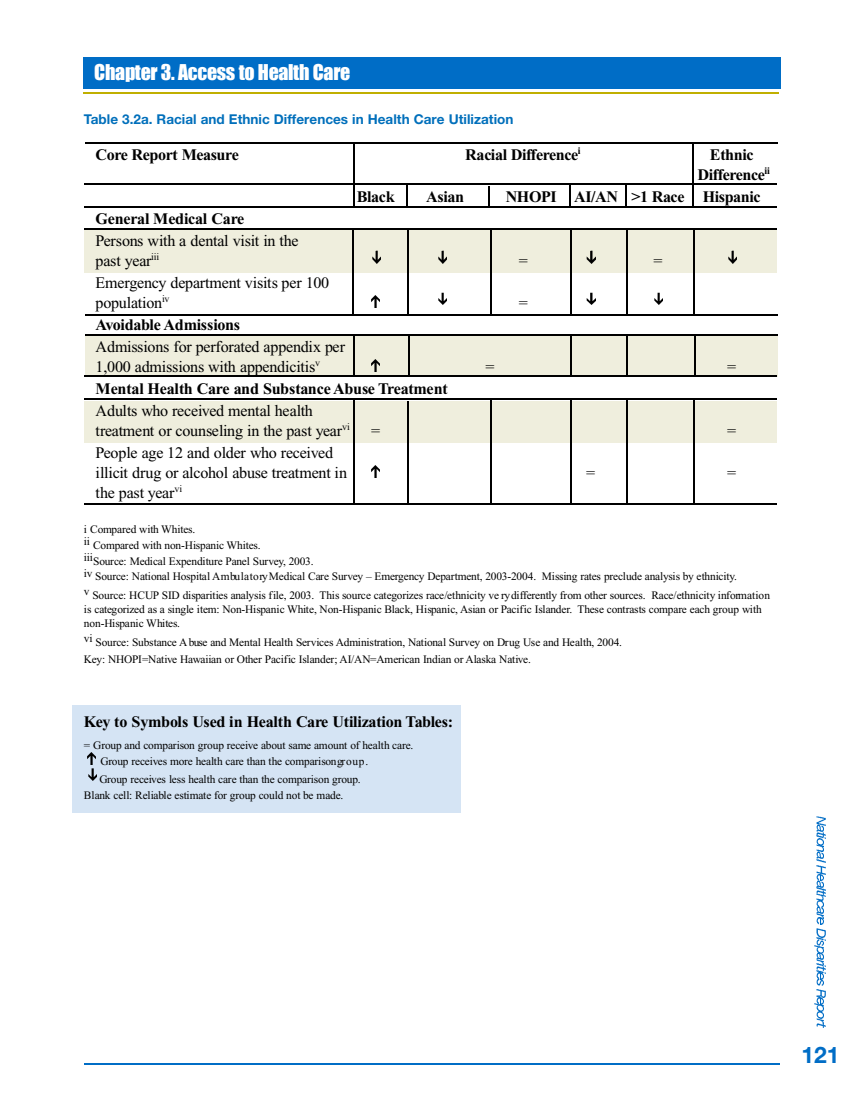
<style>
.page{position:relative;width:863px;height:1102px;background:#fff}
.page>*{position:absolute;margin:0;border:0;box-sizing:border-box;transform-origin:0 0}
.t1{font:700 22.8px "Helvetica Neue";color:#006dc6}
.t2{font:19.95px "Impact";letter-spacing:-.015em;color:#fff}
.t3{font:16.05px/20.2px "Times New Roman";letter-spacing:-.015em;color:#000}
.t4{font:700 16.05px/20.2px "Times New Roman";letter-spacing:-.02em;color:#000;text-align:center}
.t5{font:700 13.5px "Helvetica Neue";color:#006fbb}
.t6{font:11.4px/15.8px "Times New Roman";letter-spacing:-.02em;color:#000}
</style>
<div class="page">
<div style="left:72px;top:705px;width:389px;height:107px;background:#d5e4f4"></div>
<div style="left:84px;top:230px;width:693px;height:42px;background:#efeedd"></div>
<div style="left:84px;top:400px;width:693px;height:42px;background:#efeedd"></div>
<div style="left:85px;top:336px;width:693px;height:40px;background:#efeedd"></div>
<hr style="left:84px;top:375px;width:692px;height:1px;background:#000">
<hr style="left:84px;top:503px;width:693px;height:1px;background:#000">
<hr style="left:86px;top:142px;width:692px;height:1px;background:#000">
<hr style="left:85px;top:184px;width:692px;height:1px;background:#000">
<hr style="left:85px;top:314px;width:693px;height:1px;background:#000">
<hr style="left:84px;top:207px;width:693px;height:1px;background:#000">
<hr style="left:85px;top:228px;width:692px;height:2px;background:#000">
<hr style="left:86px;top:334px;width:692px;height:2px;background:#000">
<hr style="left:84px;top:398px;width:692px;height:1px;background:#000">
<hr style="left:353px;top:144px;width:1px;height:63px;background:#000">
<svg style="left:406px;top:183px;width:1px;height:24px"></svg>
<svg style="left:489px;top:186px;width:1px;height:21px"></svg>
<svg style="left:569px;top:185px;width:1px;height:22px"></svg>
<svg style="left:625px;top:185px;width:1px;height:22px"></svg>
<hr style="left:692px;top:144px;width:2px;height:63px;background:#000">
<hr style="left:353px;top:229px;width:1px;height:85px;background:#000">
<hr style="left:407px;top:230px;width:2px;height:85px;background:#000">
<hr style="left:490px;top:229px;width:1px;height:86px;background:#000">
<hr style="left:570px;top:229px;width:2px;height:85px;background:#000">
<hr style="left:626px;top:230px;width:1px;height:84px;background:#000">
<hr style="left:693px;top:229px;width:2px;height:86px;background:#000">
<hr style="left:353px;top:400px;width:1px;height:103px;background:#000">
<hr style="left:407px;top:400px;width:2px;height:104px;background:#000">
<hr style="left:490px;top:400px;width:2px;height:104px;background:#000">
<hr style="left:570px;top:400px;width:2px;height:102px;background:#000">
<hr style="left:626px;top:400px;width:2px;height:103px;background:#000">
<hr style="left:694px;top:400px;width:1px;height:104px;background:#000">
<hr style="left:353px;top:335px;width:1px;height:40px;background:#000">
<hr style="left:408px;top:335px;width:1px;height:40px;background:#000">
<hr style="left:571px;top:335px;width:1px;height:40px;background:#000">
<hr style="left:627px;top:335px;width:1px;height:40px;background:#000">
<hr style="left:694px;top:335px;width:1px;height:40px;background:#000">
<svg style="left:87px;top:752px;width:10px;height:28px"></svg>
<svg style="left:371px;top:465px;width:8px;height:12px"></svg>
<svg style="left:371px;top:359px;width:8px;height:12px"></svg>
<svg style="left:654px;top:292px;width:9px;height:13px"></svg>
<svg style="left:586px;top:292px;width:9px;height:13px"></svg>
<svg style="left:438px;top:292px;width:8px;height:13px"></svg>
<svg style="left:371px;top:295px;width:8px;height:12px"></svg>
<svg style="left:728px;top:251px;width:8px;height:12px"></svg>
<svg style="left:586px;top:251px;width:9px;height:12px"></svg>
<svg style="left:438px;top:251px;width:8px;height:12px"></svg>
<svg style="left:372px;top:251px;width:8px;height:12px"></svg>
<svg style="left:814px;top:816px;width:12px;height:210px"></svg>
<hr style="left:84px;top:92px;width:695px;height:1px;background:#c0af00">
<hr style="left:84px;top:1062px;width:695px;height:2px;background:#006dc6">
<div style="left:84px;top:57px;width:694px;height:32px;background:#006dc6"></div>
<h2 class="t2" style="left:94px;top:60px;width:258px">Chapter 3. Access to Health Care</h2>
<h2 class="t2" style="left:91px;top:60px;width:83px">H ig h lig h t s</h2>
<p class="t5" style="left:84px;top:114px;width:431px">Table 3.2a. Racial and Ethnic Differences in Health Care Utilization</p>
<h3 class="t4" style="left:96px;top:146px;width:145px">C o re Report Measure</h3>
<h3 class="t4" style="left:465px;top:146px;width:117px">Racial Differe n c e<sup>i</sup></h3>
<h3 class="t4" style="left:697px;top:146px;width:74px">Ethnic<br>D iffe re n c e<sup>ii</sup></h3>
<h3 class="t4" style="left:357px;top:188px;width:39px">B la c k</h3>
<h3 class="t4" style="left:426px;top:188px;width:39px">A sia n</h3>
<h3 class="t4" style="left:506px;top:188px;width:256px">N H O P I AI/AN &gt;1 Race H isp a n ic</h3>
<h3 class="t4" style="left:96px;top:210px;width:150px">G e n e ral Medical Care</h3>
<h3 class="t3" style="left:96px;top:232px;width:205px;line-height:19.8px">Persons with a dental visit in the past ye a r<sup>iii</sup></h3>
<h3 class="t3" style="left:519px;top:252px;width:11px">=</h3>
<h3 class="t3" style="left:653px;top:252px;width:11px">=</h3>
<h3 class="t3" style="left:96px;top:274px;width:235px">E m e rg e n cy department visits per 100 p o p u la tio n<sup>iv</sup></h3>
<h3 class="t4" style="left:96px;top:316px;width:146px">Avo id able Admissions</h3>
<h3 class="t3" style="left:96px;top:338px;width:251px">Admissions for perforated appendix per<br>1,000 admissions with appendicitis<sup>v</sup></h3>
<h3 class="t3" style="left:519px;top:294px;width:11px">=</h3>
<h3 class="t3" style="left:485px;top:358px;width:11px">=</h3>
<h3 class="t3" style="left:727px;top:358px;width:11px">=</h3>
<h3 class="t4" style="left:96px;top:380px;width:354px">Mental Health Care and Substance A buse Treatment</h3>
<h3 class="t3" style="left:96px;top:401px;width:256px">Adults who received mental health treatment or counseling in the past ye a r<sup>v</sup> <sup>i</sup></h3>
<h3 class="t3" style="left:371px;top:422px;width:11px">=</h3>
<h3 class="t3" style="left:727px;top:422px;width:11px">=</h3>
<h3 class="t3" style="left:96px;top:444px;width:253px;line-height:19.8px">People age 12 and older who received illicit drug or alcohol abuse treatment in</h3>
<h3 class="t3" style="left:586px;top:463px;width:11px">=</h3>
<h3 class="t3" style="left:727px;top:463px;width:11px">=</h3>
<h3 class="t3" style="left:96px;top:484px;width:88px">the past ye a r<sup>v</sup> <sup>i</sup></h3>
<p class="t6" style="left:84px;top:522px;width:654px">i Compared with W h ite s .<br>ii Compared with non-Hispanic W h ite s .<br>iiiSource: Medical Expenditure Panel Survey, 2003.<br>iv Source: National Hospital A m bu la to ryMedical Care Survey – Emerg e n cy Department, 2003-2004. Missing rates preclude analysis by ethnicity.</p>
<p class="t6" style="left:84px;top:589px;width:688px;line-height:14.2px">v Source: HCUP SID disparities analysis file, 2003. This source categorizes race/ethnicity ve ry diffe re n tly from other sources. Race/ethnicity inform a tio n is categorized as a single item: Non-Hispanic White, Non-Hispanic Black, Hispanic, Asian or Pa c ific Islander. These contrasts compare each group with non-Hispanic Whites.</p>
<p class="t6" style="left:84px;top:634px;width:540px;line-height:17.1px">v i Source: Substance A buse and Mental Health Services Administration, National Survey on Drug Use and Health, 2004.<br>Key: NHOPI=Native Hawaiian or Other Pa c ific Islander; AI/AN=American Indian or Alaska Native .</p>
<h3 class="t4" style="left:84px;top:713px;width:371px">Key to Symbols Used in Health Care Utilization Table s :</h3>
<p class="t6" style="left:100px;top:737px;width:315px;text-indent:-16px">= Group and comparison group receive about same amount of health care.<br>Group receives more health care than the comparison gr o u p .</p>
<p class="t6" style="left:84px;top:772px;width:278px;text-indent:15px">Group receives less health care than the comparison gro u p .<br>Blank cell: Reliable estimate for group could not be made.</p>
<h1 class="t1" style="left:801px;top:1046px;width:40px">121</h1>
</div>
